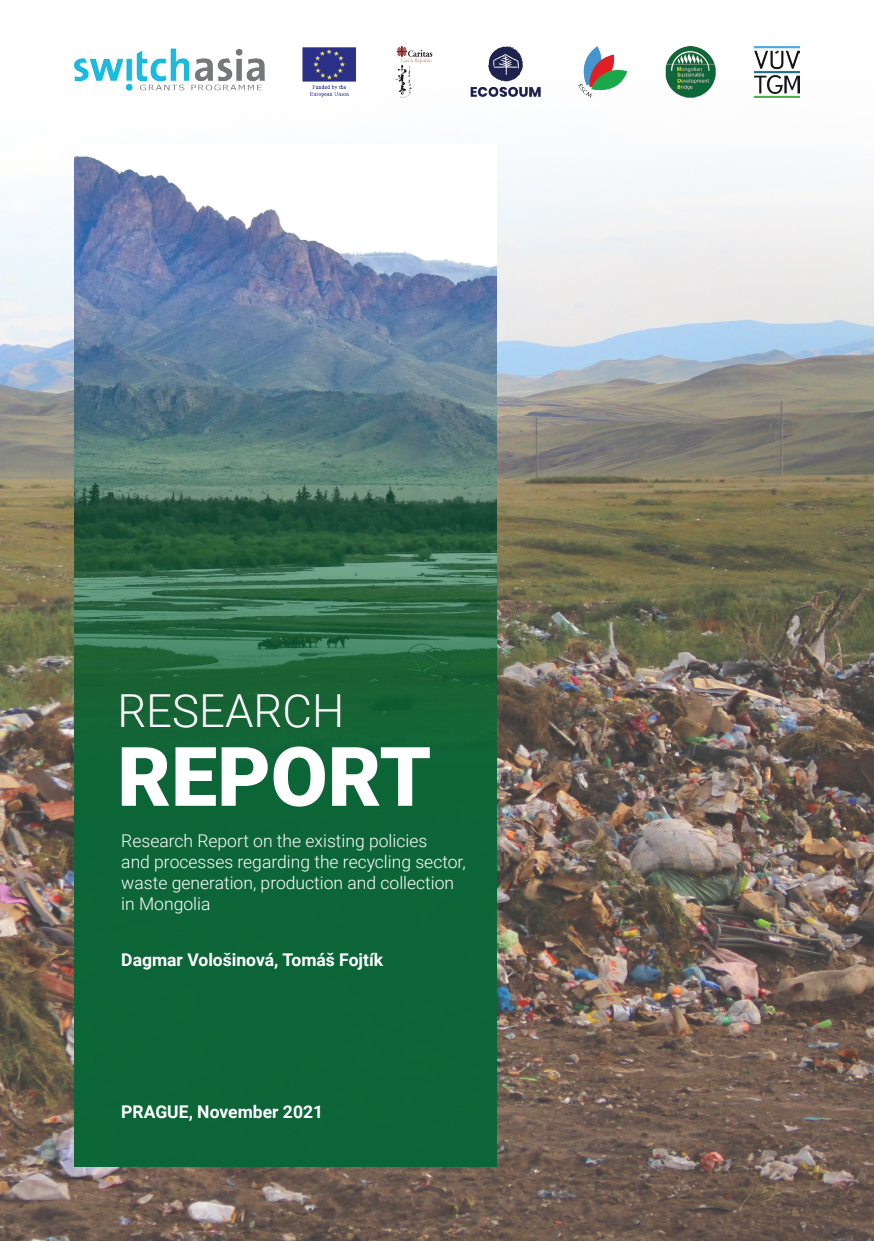
<style>
.page{position:relative;width:874px;height:1241px;background:#fff}
.page>*{position:absolute;margin:0;border:0;box-sizing:border-box;transform-origin:0 0}
.t1{font:900 82.25px "Roboto";color:#fff}
.t2{font:300 45.5px "Roboto";color:#fff}
.t3{font:300 17.5px/21px "Roboto";color:#fff}
.t4{font:700 17.5px "Roboto";color:#fff}
</style>
<div class="page">
<img style="left:0;top:82px;width:873px;height:1158px">
<img style="left:74px;top:144px;width:422px;height:87px">
<svg style="left:74px;top:231px;width:422px;height:935px;background:#2e6f56"></svg>
<img style="left:74px;top:46px;width:725px;height:51px">
<h2 class="t2" style="left:117px;top:678px;width:228px">RESEARCH</h2>
<h1 class="t1" style="left:117px;top:718px;width:315px">REPORT</h1>
<p class="t3" style="left:121px;top:829px;width:346px">Research Report on the existing policies<br>and processes regarding the recycling sector, waste generation, production and collection in Mongolia</p>
<p class="t4" style="left:121px;top:947px;width:263px">Dagmar Vološinová, Tomáš Fojtík</p>
<p class="t4" style="left:121px;top:1099px;width:203px">PRAGUE, November 2021</p>
</div>
